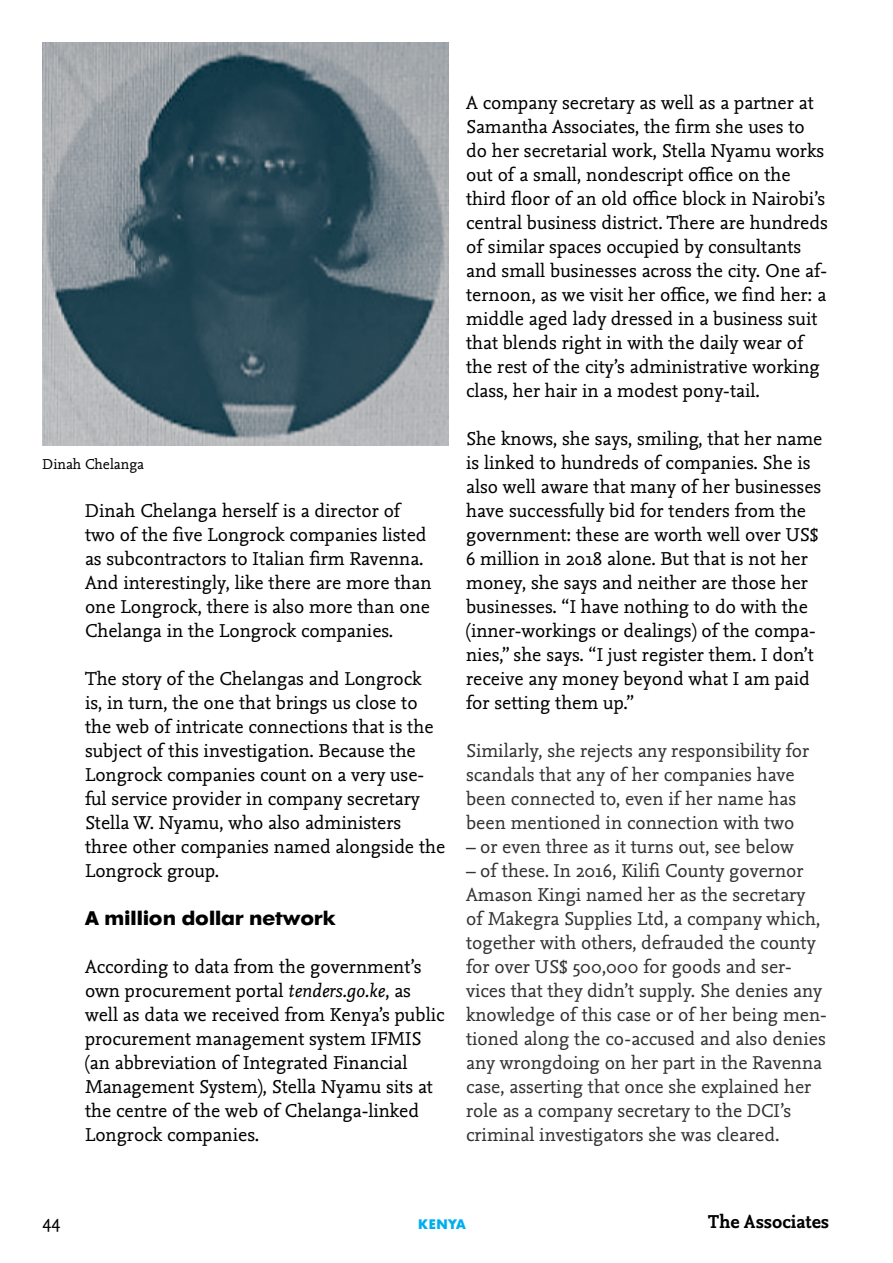
<style>
.page{position:relative;width:893px;height:1263px;background:#fff}
.page>*{position:absolute;margin:0;border:0;box-sizing:border-box;transform-origin:0 0}
.t1{font:19.5px/24px "Nexus Mix Pro";color:#000}
.t2{font:19.5px/24px "Nexus Mix Pro";color:#333}
.t3{font:700 19.5px "Our Futura";color:#000}
.t4{font:700 19.5px "Nexus Mix Pro";color:#000}
.t5{font:15px "Nexus Mix Pro";color:#000}
.t6{font:700 13.65px "Our Futura";letter-spacing:.01em;color:#00aeef}
.s1{font-style:italic}
</style>
<div class="page">
<img style="left:43px;top:43px;width:405px;height:402px">
<p class="t5" style="left:43px;top:453px;width:103px">Dinah Chelanga</p>
<p class="t1" style="left:85px;top:498px;width:348px">Dinah Chelanga herself is a director of two of the five Longrock companies listed as subcontractors to Italian firm Ravenna.<br>And interestingly, like there are more than one Longrock, there is also more than one Chelanga in the Longrock companies.</p>
<p class="t1" style="left:85px;top:666px;width:362px">The story of the Chelangas and Longrock<br>is, in turn, the one that brings us close to the web of intricate connections that is the subject of this investigation. Because the Longrock companies count on a very use&shy;ful service provider in company secretary Stella W. Nyamu, who also administers three other companies named alongside the Longrock group.</p>
<p class="t3" style="left:85px;top:906px;width:252px">A million dollar network</p>
<p class="t1" style="left:85px;top:954px;width:361px">According to data from the government’s own procurement portal <span class="s1">tenders.go.ke</span>, as well as data we received from Kenya’s public procurement management system IFMIS (an abbreviation of Integrated Financial Management System), Stella Nyamu sits at the centre of the web of Chelanga-linked Longrock companies.</p>
<p class="t1" style="left:466px;top:90px;width:363px">A company secretary as well as a partner at Samantha Associates, the firm she uses to do her secretarial work, Stella Nyamu works out of a small, nondescript office on the third floor of an old office block in Nairobi’s central business district. There are hundreds of similar spaces occupied by consultants and small businesses across the city. One af&shy;ternoon, as we visit her office, we find her: a middle aged lady dressed in a business suit that blends right in with the daily wear of the rest of the city’s administrative working class, her hair in a modest pony-tail.</p>
<p class="t1" style="left:466px;top:426px;width:358px">She knows, she says, smiling, that her name is linked to hundreds of companies. She is also well aware that many of her businesses have successfully bid for tenders from the government: these are worth well over US$ 6 million in 2018 alone. But that is not her money, she says and neither are those her businesses. “I have nothing to do with the (inner-workings or dealings) of the compa&shy;nies,” she says. “I just register them. I don’t receive any money beyond what I am paid for setting them up.”</p>
<p class="t2" style="left:466px;top:738px;width:345px">Similarly, she rejects any responsibility for scandals that any of her companies have been connected to, even if her name has been mentioned in connection with two</p>
<p class="t2" style="left:466px;top:834px;width:329px">– or even three as it turns out, see below</p>
<p class="t2" style="left:466px;top:858px;width:363px">– of these. In 2016, Kilifi County governor Amason Kingi named her as the secretary<br>of Makegra Supplies Ltd, a company which, together with others, defrauded the county for over US$ 500,000 for goods and ser&shy;vices that they didn’t supply. She denies any knowledge of this case or of her being men&shy;tioned along the co-accused and also denies any wrongdoing on her part in the Ravenna case, asserting that once she explained her role as a company secretary to the DCI’s criminal investigators she was cleared.</p>
<p class="t1" style="left:43px;top:1209px;width:20px">44</p>
<p class="t6" style="left:418px;top:1216px;width:49px">KENYA</p>
<p class="t4" style="left:708px;top:1207px;width:123px">The Associates</p>
</div>
